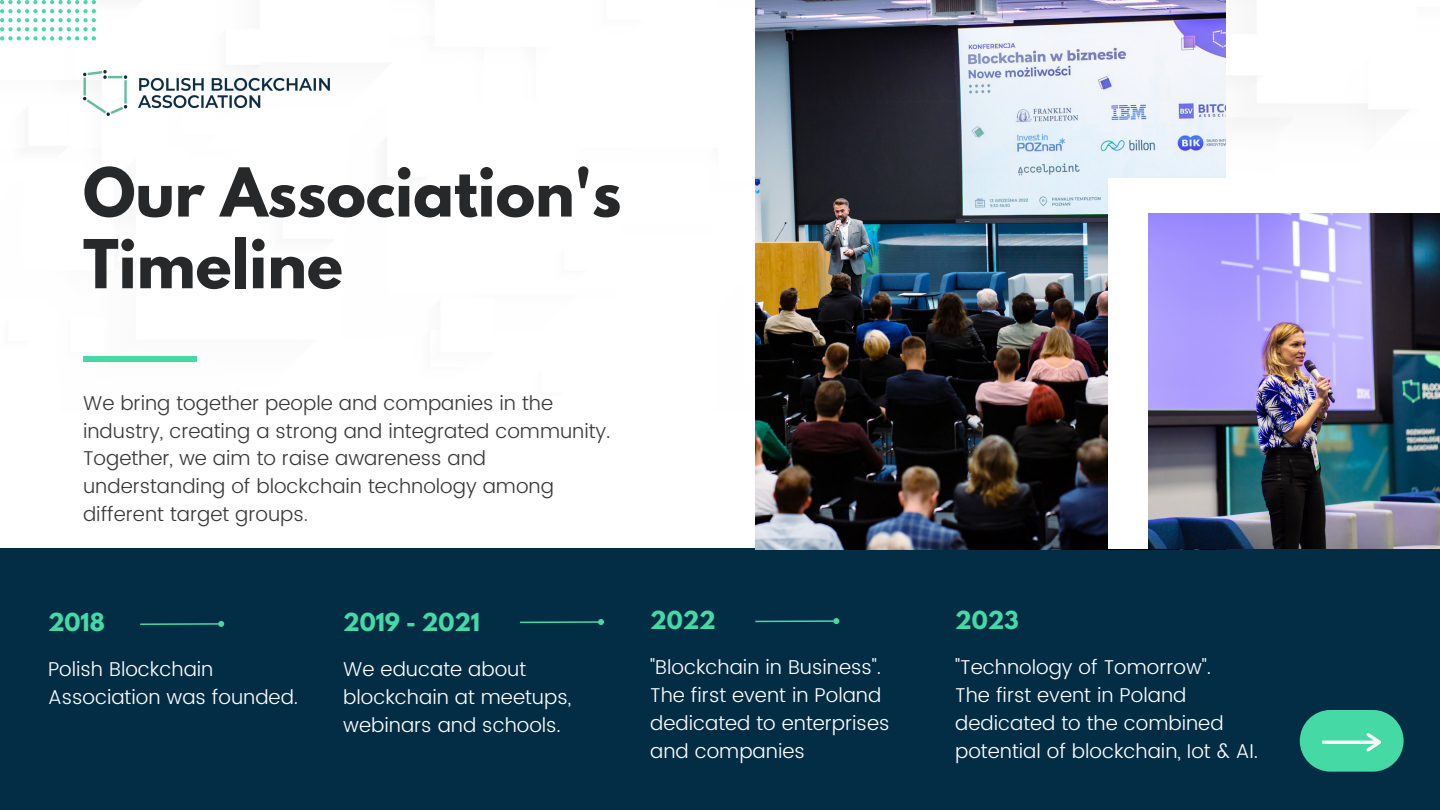
<style>
.page{position:relative;width:1440px;height:810px;background:#fff}
.page>*{position:absolute;margin:0;border:0;box-sizing:border-box;transform-origin:0 0}
.t1{font:700 59.7px "League Spartan";color:#272829}
.t2{font:700 22px "League Spartan";color:#45d9a5}
.t3{font:300 20px/27.8px "Poppins";color:#fff}
.t4{font:300 20px/27.8px "Poppins";color:#393939}
</style>
<div class="page">
<div style="left:0;top:549px;width:1440px;height:261px;background:#032d45"></div>
<div style="left:83px;top:356px;width:114px;height:5px;background:#45d9a5"></div>
<img style="left:755px;top:0;width:471px;height:549px">
<div style="left:1108px;top:179px;width:332px;height:370px;background:#fff"></div>
<img style="left:1148px;top:213px;width:292px;height:336px">
<svg style="left:140px;top:621px;width:84px;height:6px"></svg>
<img style="left:83px;top:71px;width:246px;height:44px">
<div style="left:1300px;top:710px;width:104px;height:62px;background:#45d9a5;border-radius:31px"></div>
<svg style="left:1322px;top:733px;width:59px;height:19px"></svg>
<svg style="left:0;top:0;width:96px;height:40px"></svg>
<svg style="left:520px;top:619px;width:84px;height:6px"></svg>
<svg style="left:755px;top:618px;width:84px;height:6px"></svg>
<p class="t1" style="left:83px;top:163px;width:540px">Our Association's</p>
<p class="t1" style="left:83px;top:235px;width:261px">Timeline</p>
<p class="t4" style="left:83px;top:389px;width:529px">We bring together people and companies in the industry, creating a strong and integrated community.<br>Together, we aim to raise awareness and understanding of blockchain technology among different target groups.</p>
<p class="t2" style="left:48px;top:611px;width:58px">2018</p>
<p class="t3" style="left:48px;top:655px;width:252px">Polish Blockchain<br>Association was founded.</p>
<p class="t2" style="left:343px;top:611px;width:138px">2019 - 2021</p>
<p class="t3" style="left:343px;top:655px;width:229px">We educate about blockchain at meetups, webinars and schools.</p>
<p class="t2" style="left:650px;top:609px;width:67px">2022</p>
<p class="t3" style="left:650px;top:654px;width:233px">"Blockchain in Business".</p>
<p class="t3" style="left:650px;top:681px;width:241px">The first event in Poland dedicated to enterprises and companies</p>
<p class="t2" style="left:955px;top:609px;width:65px">2023</p>
<p class="t3" style="left:955px;top:654px;width:258px">"Technology of Tomorrow".</p>
<p class="t3" style="left:955px;top:681px;width:305px">The first event in Poland dedicated to the combined potential of blockchain, Iot &amp; AI.</p>
</div>
